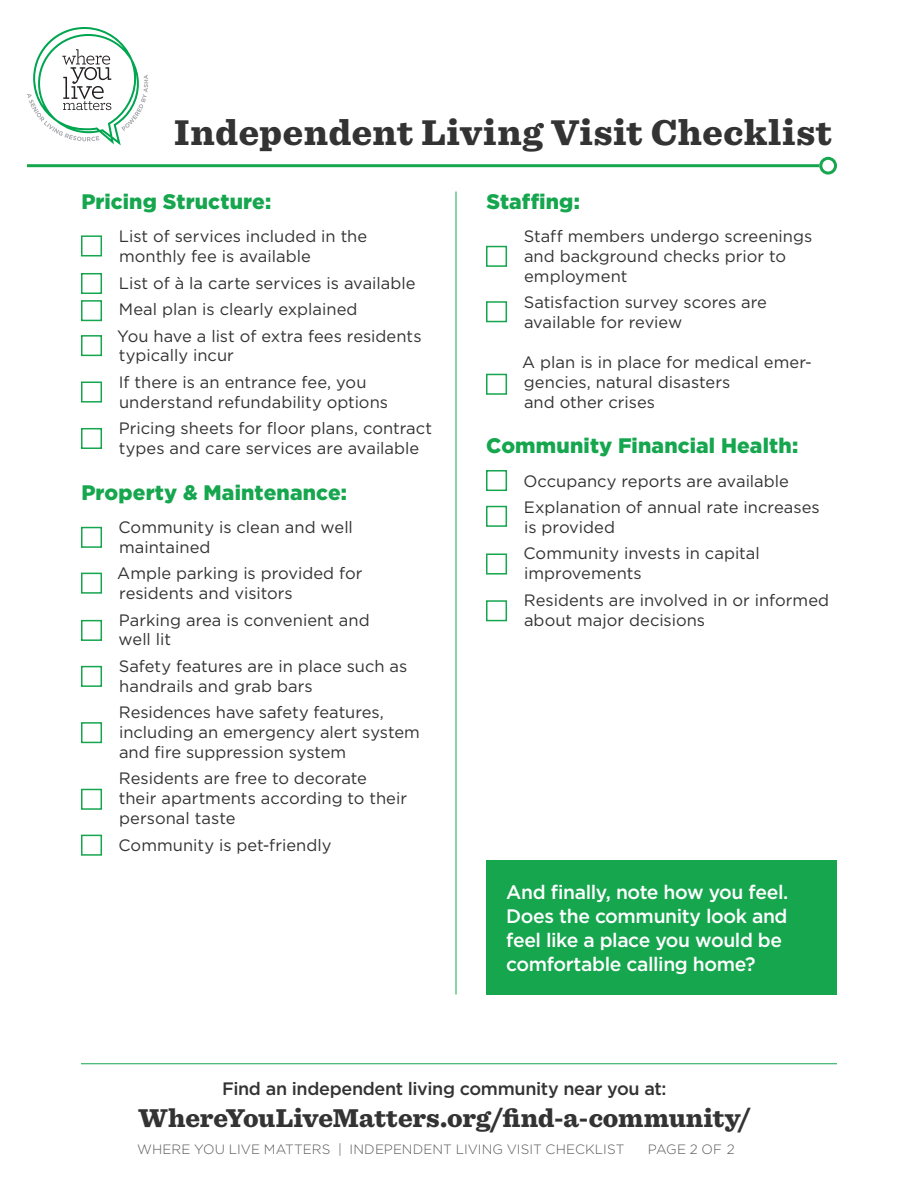
<style>
.page{position:relative;width:918px;height:1188px;background:#fff}
.page>*{position:absolute;margin:0;border:0;box-sizing:border-box;transform-origin:0 0}
.t1{font:900 37.5px "Sentinel";letter-spacing:.015em;color:#323332}
.t2{font:900 27px "Sentinel";letter-spacing:-.005em;color:#323332}
.SUBHEAD{font:900 21px "Gotham";letter-spacing:.005em;color:#15a64e}
.t3{font:500 19.5px/24px "Gotham";letter-spacing:-.02em;color:#fff}
.t4{font:500 18px "Gotham";letter-spacing:-.02em;color:#323332}
.COPY{font:16.5px/19.8px "Gotham";color:#323332}
.SUBHEAD-2{font:16.5px/19.8px "Gotham";color:#323332}
.t5{font:300 13.5px "Gotham";color:#231f20}
</style>
<div class="page">
<div style="left:486px;top:860px;width:351px;height:134px;background:#15a64e"></div>
<hr style="left:27px;top:164px;width:792px;height:3px;background:#15a64e">
<div style="left:819px;top:157px;width:18px;height:18px;border:3px solid #15a64e;border-radius:50%"></div>
<hr style="left:456px;top:192px;width:1px;height:802px;background:#15a64e">
<svg style="left:27px;top:27px;width:121px;height:118px"></svg>
<svg style="left:81px;top:235px;width:22px;height:22px"></svg>
<svg style="left:486px;top:245px;width:22px;height:22px"></svg>
<svg style="left:486px;top:301px;width:22px;height:22px"></svg>
<svg style="left:486px;top:373px;width:22px;height:22px"></svg>
<svg style="left:486px;top:470px;width:22px;height:22px"></svg>
<svg style="left:486px;top:505px;width:22px;height:22px"></svg>
<svg style="left:486px;top:600px;width:22px;height:22px"></svg>
<svg style="left:81px;top:273px;width:22px;height:49px"></svg>
<svg style="left:81px;top:335px;width:22px;height:22px"></svg>
<svg style="left:81px;top:381px;width:22px;height:22px"></svg>
<svg style="left:81px;top:427px;width:22px;height:22px"></svg>
<svg style="left:81px;top:526px;width:22px;height:22px"></svg>
<svg style="left:81px;top:572px;width:22px;height:22px"></svg>
<svg style="left:81px;top:619px;width:22px;height:22px"></svg>
<svg style="left:81px;top:665px;width:22px;height:22px"></svg>
<svg style="left:81px;top:722px;width:22px;height:22px"></svg>
<svg style="left:81px;top:788px;width:22px;height:22px"></svg>
<svg style="left:81px;top:834px;width:22px;height:22px"></svg>
<svg style="left:486px;top:553px;width:22px;height:22px"></svg>
<hr style="left:81px;top:1063px;width:756px;height:1px;background:#15a64e">
<p class="t1" style="left:174px;top:103px;width:660px">Independent Living Visit Checklist</p>
<p class="SUBHEAD" style="left:81px;top:189px;width:191px">Pricing Structure:</p>
<p class="COPY" style="left:119px;top:226px;width:250px">List of services included in the monthly fee is available</p>
<p class="COPY" style="left:119px;top:273px;width:298px">List of à la carte services is available</p>
<p class="COPY" style="left:119px;top:299px;width:240px">Meal plan is clearly explained</p>
<p class="COPY" style="left:117px;top:326px;width:306px">You have a list of extra fees residents typically incur</p>
<p class="COPY" style="left:119px;top:372px;width:271px">If there is an entrance fee, you understand refundability options</p>
<p class="COPY" style="left:119px;top:418px;width:315px">Pricing sheets for floor plans, contract types and care services are available</p>
<p class="SUBHEAD" style="left:81px;top:480px;width:267px">Property &amp; Maintenance:</p>
<p class="COPY" style="left:118px;top:517px;width:236px">Community is clean and well maintained</p>
<p class="COPY" style="left:117px;top:563px;width:247px">Ample parking is provided for residents and visitors</p>
<p class="COPY" style="left:119px;top:610px;width:253px">Parking area is convenient and well lit</p>
<p class="COPY" style="left:119px;top:656px;width:290px">Safety features are in place such as handrails and grab bars</p>
<p class="COPY" style="left:119px;top:702px;width:302px">Residences have safety features, including an emergency alert system and fire suppression system</p>
<p class="COPY" style="left:119px;top:768px;width:290px">Residents are free to decorate their apartments according to their personal taste</p>
<p class="COPY" style="left:118px;top:835px;width:215px">Community is pet-friendly</p>
<p class="SUBHEAD" style="left:486px;top:189px;width:95px">Staffing:</p>
<p class="COPY" style="left:524px;top:226px;width:290px">Staff members undergo screenings and background checks prior to employment</p>
<p class="COPY" style="left:524px;top:292px;width:245px">Satisfaction survey scores are available for review</p>
<p class="SUBHEAD-2" style="left:522px;top:352px;width:291px">A plan is in place for medical emer&shy;gencies, natural disasters<br>and other crises</p>
<p class="SUBHEAD" style="left:486px;top:434px;width:314px">Community Financial Health:</p>
<p class="COPY" style="left:523px;top:471px;width:267px">Occupancy reports are available</p>
<p class="COPY" style="left:524px;top:497px;width:297px">Explanation of annual rate increases is provided</p>
<p class="COPY" style="left:523px;top:543px;width:238px">Community invests in capital improvements</p>
<p class="COPY" style="left:524px;top:590px;width:307px">Residents are involved in or informed about major decisions</p>
<p class="t3" style="left:506px;top:880px;width:284px">And finally, note how you feel.</p>
<p class="t3" style="left:506px;top:904px;width:283px">Does the community look and feel like a place you would be comfortable calling home?</p>
<p class="t4" style="left:222px;top:1078px;width:446px">Find an independent living community near you at:</p>
<p class="t2" style="left:138px;top:1096px;width:614px">WhereYouLiveMatters.org/find-a-community/</p>
<p class="t5" style="left:137px;top:1142px;width:489px">WHERE YOU LIVE MATTERS | INDEPENDENT LIVING VISIT CHECKLIST</p>
<p class="t5" style="left:648px;top:1142px;width:88px">PAGE 2 OF 2</p>
</div>
